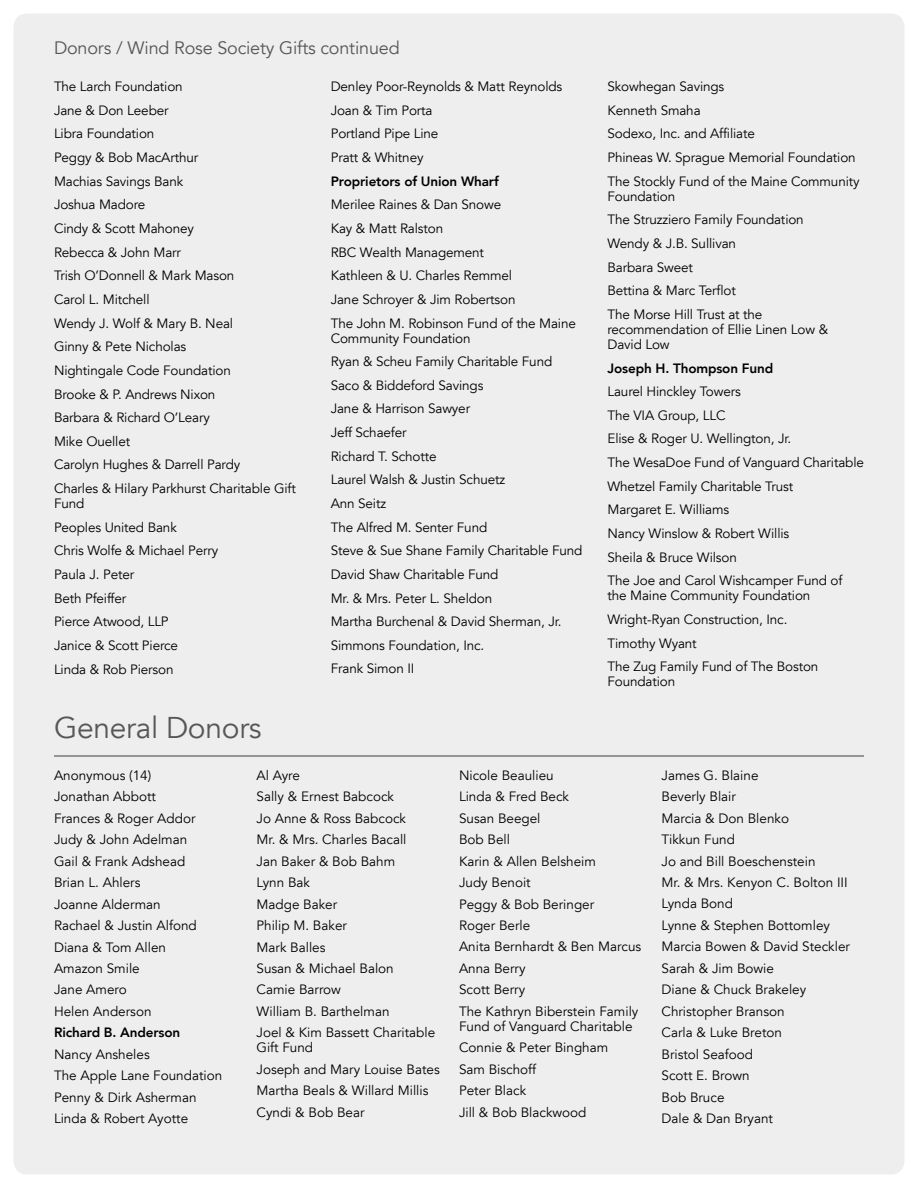
<style>
.page{position:relative;width:918px;height:1188px;background:#fff}
.page>*{position:absolute;margin:0;border:0;box-sizing:border-box;transform-origin:0 0}
.t1{font:30px "Avenir LT45";letter-spacing:-.01em;color:#575756}
.t2{font:18px "Avenir LT45";letter-spacing:-.01em;color:#575756}
.t3{font:13.5px/23.7px "Avenir LT45";letter-spacing:-.01em;color:#000}
.t4{font:800 13.5px "Avenir LT";letter-spacing:-.01em;color:#000}
</style>
<div class="page">
<div style="left:14px;top:14px;width:890px;height:1160px;background:#eee"></div>
<hr style="left:54px;top:755px;width:810px;height:2px;background:#000">
<h2 class="t2" style="left:54px;top:38px;width:347px">Donors / Wind Rose Society Gifts continued</h2>
<p class="t3" style="left:54px;top:75px;width:243px">The Larch Foundation<br>Jane &amp; Don Leeber<br>Libra Foundation<br>Peggy &amp; Bob MacArthur<br>Machias Savings Bank<br>Joshua Madore<br>Cindy &amp; Scott Mahoney<br>Rebecca &amp; John Marr<br>Trish O’Donnell &amp; Mark Mason<br>Carol L. Mitchell<br>Wendy J. Wolf &amp; Mary B. Neal<br>Ginny &amp; Pete Nicholas<br>Nightingale Code Foundation<br>Brooke &amp; P. Andrews Nixon<br>Barbara &amp; Richard O’Leary<br>Mike Ouellet<br>Carolyn Hughes &amp; Darrell Pardy<br>Charles &amp; Hilary Parkhurst Charitable Gift</p>
<p class="t3" style="left:54px;top:492px;width:166px">Fund<br>Peoples United Bank<br>Chris Wolfe &amp; Michael Perry<br>Paula J. Peter<br>Beth Pfeiffer<br>Pierce Atwood, LLP<br>Janice &amp; Scott Pierce<br>Linda &amp; Rob Pierson</p>
<p class="t3" style="left:331px;top:75px;width:233px">Denley Poor-Reynolds &amp; Matt Reynolds<br>Joan &amp; Tim Porta<br>Portland Pipe Line<br>Pratt &amp; Whitney</p>
<p class="t4" style="left:331px;top:173px;width:170px">Proprietors of Union Wharf</p>
<p class="t3" style="left:331px;top:193px;width:247px">Merilee Raines &amp; Dan Snowe<br>Kay &amp; Matt Ralston<br>RBC Wealth Management<br>Kathleen &amp; U. Charles Remmel<br>Jane Schroyer &amp; Jim Robertson<br>The John M. Robinson Fund of the Maine</p>
<p class="t3" style="left:331px;top:326px;width:253px">Community Foundation<br>Ryan &amp; Scheu Family Charitable Fund<br>Saco &amp; Biddeford Savings<br>Jane &amp; Harrison Sawyer<br>Jeff Schaefer<br>Richard T. Schotte<br>Laurel Walsh &amp; Justin Schuetz<br>Ann Seitz<br>The Alfred M. Senter Fund<br>Steve &amp; Sue Shane Family Charitable Fund<br>David Shaw Charitable Fund<br>Mr. &amp; Mrs. Peter L. Sheldon<br>Martha Burchenal &amp; David Sherman, Jr.<br>Simmons Foundation, Inc.<br>Frank Simon II</p>
<p class="t3" style="left:608px;top:75px;width:254px">Skowhegan Savings<br>Kenneth Smaha<br>Sodexo, Inc. and Affiliate<br>Phineas W. Sprague Memorial Foundation<br>The Stockly Fund of the Maine Community</p>
<p class="t3" style="left:608px;top:185px;width:198px">Foundation<br>The Struzziero Family Foundation<br>Wendy &amp; J.B. Sullivan<br>Barbara Sweet<br>Bettina &amp; Marc Terflot<br>The Morse Hill Trust at the</p>
<p class="t3" style="left:608px;top:322px;width:222px;line-height:15px">recommendation of Ellie Linen Low &amp;<br>David Low</p>
<p class="t4" style="left:608px;top:360px;width:167px">Joseph H. Thompson Fund</p>
<p class="t3" style="left:608px;top:380px;width:258px">Laurel Hinckley Towers<br>The VIA Group, LLC<br>Elise &amp; Roger U. Wellington, Jr.<br>The WesaDoe Fund of Vanguard Charitable<br>Whetzel Family Charitable Trust<br>Margaret E. Williams<br>Nancy Winslow &amp; Robert Willis<br>Sheila &amp; Bruce Wilson<br>The Joe and Carol Wishcamper Fund of</p>
<p class="t3" style="left:608px;top:584px;width:213px">the Maine Community Foundation<br>Wright-Ryan Construction, Inc.<br>Timothy Wyant<br>The Zug Family Fund of The Boston</p>
<p class="t3" style="left:608px;top:670px;width:69px">Foundation</p>
<h1 class="t1" style="left:54px;top:711px;width:209px">General Donors</h1>
<p class="t3" style="left:54px;top:765px;width:144px;line-height:21.5px">Anonymous (14)<br>Jonathan Abbott<br>Frances &amp; Roger Addor<br>Judy &amp; John Adelman<br>Gail &amp; Frank Adshead<br>Brian L. Ahlers<br>Joanne Alderman<br>Rachael &amp; Justin Alfond<br>Diana &amp; Tom Allen<br>Amazon Smile<br>Jane Amero<br>Helen Anderson</p>
<p class="t4" style="left:54px;top:1025px;width:128px">Richard B. Anderson</p>
<p class="t3" style="left:54px;top:1044px;width:170px;line-height:21.5px">Nancy Ansheles<br>The Apple Lane Foundation<br>Penny &amp; Dirk Asherman<br>Linda &amp; Robert Ayotte</p>
<p class="t3" style="left:256px;top:765px;width:180px;line-height:21.5px">Al Ayre<br>Sally &amp; Ernest Babcock<br>Jo Anne &amp; Ross Babcock<br>Mr. &amp; Mrs. Charles Bacall<br>Jan Baker &amp; Bob Bahm<br>Lynn Bak<br>Madge Baker<br>Philip M. Baker<br>Mark Balles<br>Susan &amp; Michael Balon<br>Camie Barrow<br>William B. Barthelman<br>Joel &amp; Kim Bassett Charitable</p>
<p class="t3" style="left:256px;top:1037px;width:185px;line-height:21.5px">Gift Fund<br>Joseph and Mary Louise Bates<br>Martha Beals &amp; Willard Millis<br>Cyndi &amp; Bob Bear</p>
<p class="t3" style="left:459px;top:765px;width:184px;line-height:21.5px">Nicole Beaulieu<br>Linda &amp; Fred Beck<br>Susan Beegel<br>Bob Bell<br>Karin &amp; Allen Belsheim<br>Judy Benoit<br>Peggy &amp; Bob Beringer<br>Roger Berle<br>Anita Bernhardt &amp; Ben Marcus<br>Anna Berry<br>Scott Berry<br>The Kathryn Biberstein Family</p>
<p class="t3" style="left:459px;top:1016px;width:175px;line-height:21.5px">Fund of Vanguard Charitable<br>Connie &amp; Peter Bingham<br>Sam Bischoff<br>Peter Black<br>Jill &amp; Bob Blackwood</p>
<p class="t3" style="left:662px;top:765px;width:190px;line-height:21.5px">James G. Blaine<br>Beverly Blair<br>Marcia &amp; Don Blenko<br>Tikkun Fund<br>Jo and Bill Boeschenstein<br>Mr. &amp; Mrs. Kenyon C. Bolton III<br>Lynda Bond<br>Lynne &amp; Stephen Bottomley<br>Marcia Bowen &amp; David Steckler<br>Sarah &amp; Jim Bowie<br>Diane &amp; Chuck Brakeley<br>Christopher Branson<br>Carla &amp; Luke Breton<br>Bristol Seafood<br>Scott E. Brown<br>Bob Bruce<br>Dale &amp; Dan Bryant</p>
</div>
